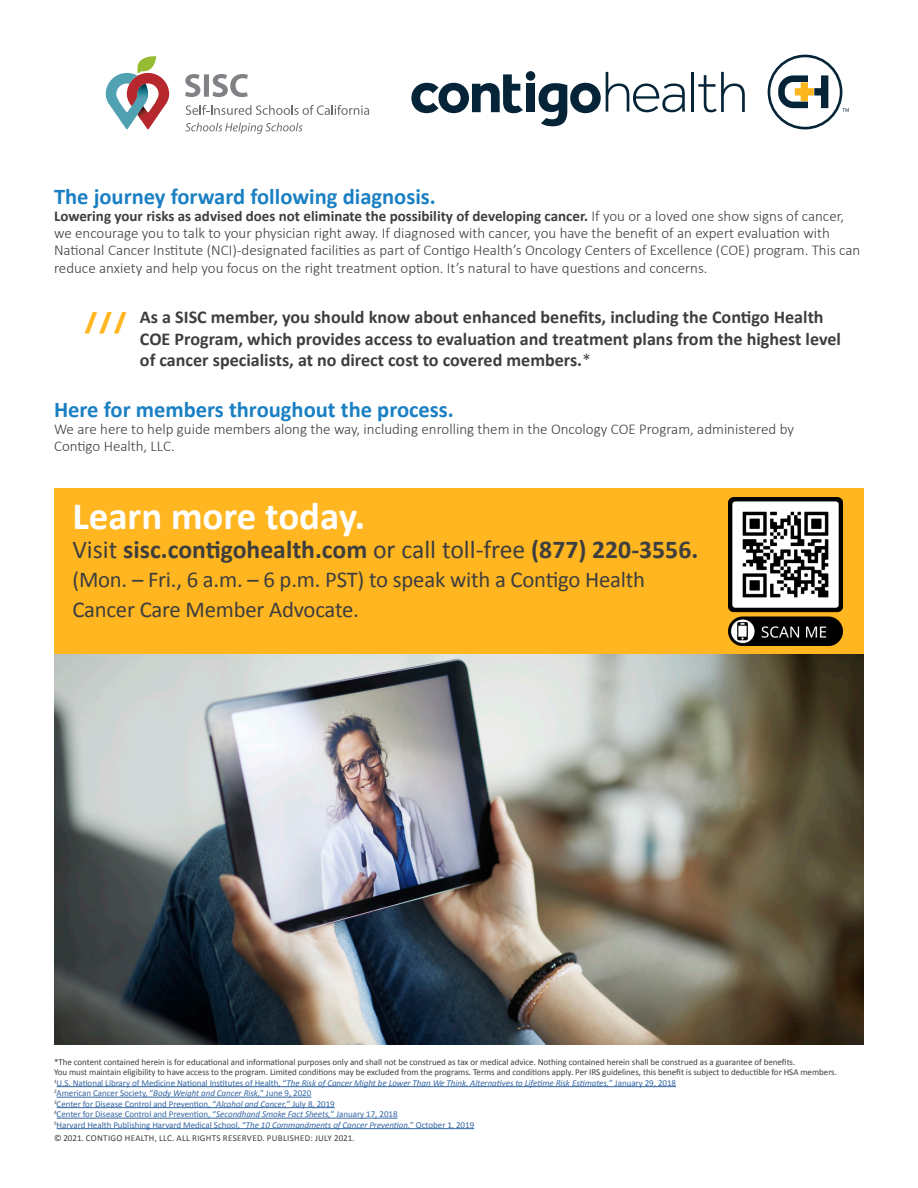
<style>
.page{position:relative;width:918px;height:1188px;background:#fff}
.page>*{position:absolute;margin:0;border:0;box-sizing:border-box;transform-origin:0 0}
.body3{font:700 38.85px "Calibri";color:#fff}
.t1{font:700 30.6px "Effra";color:#ffb620}
.body3-2{font:700 25.65px "Calibri";color:#3e3e3f}
.body3-3{font:22.65px/29.2px "Calibri";letter-spacing:-.01em;color:#3e3e3f}
.body3-4{font:700 22.5px "Calibri";color:#1a80c3}
.body3-5{font:700 18.15px/21.8px "Calibri";color:#3e3e3f}
.body3-6{font:300 15px/17.2px "Calibri";color:#3e3e3f}
.body3-7{font:9px/10.5px "Calibri";letter-spacing:-.005em;color:#3e3e3f}
.body3-8{font:9px "Calibri";letter-spacing:-.005em;color:#3667a4}
.body3-9{font:italic 9px "Calibri";letter-spacing:-.005em;color:#3667a4}
.body3-10{font:9px "Calibri";letter-spacing:.035em;color:#3e3e3f}
.s1{font-weight:700}
.s2{font-weight:300}
.s3{font-weight:400}
.s4{font-style:normal}
.s5{font-style:italic}
</style>
<div class="page">
<hr style="left:57px;top:1086px;width:619px;height:1px;background:#3667a4">
<hr style="left:57px;top:1097px;width:254px;height:1px;background:#3667a4">
<hr style="left:57px;top:1107px;width:278px;height:1px;background:#3667a4">
<hr style="left:57px;top:1118px;width:341px;height:1px;background:#3667a4">
<hr style="left:57px;top:1128px;width:417px;height:1px;background:#3667a4">
<div style="left:54px;top:488px;width:810px;height:166px;background:#ffb620"></div>
<hr style="left:692px;top:72px;width:2px;height:40px;background:#052438">
<svg style="left:698px;top:72px;width:47px;height:40px"></svg>
<svg style="left:411px;top:74px;width:112px;height:39px"></svg>
<svg style="left:539px;top:72px;width:146px;height:54px"></svg>
<div style="left:526px;top:84px;width:9px;height:28px;background:#052438"></div>
<div style="left:526px;top:71px;width:9px;height:10px;background:#052438;border-radius:50%"></div>
<svg style="left:768px;top:55px;width:81px;height:74px"></svg>
<svg style="left:106px;top:56px;width:63px;height:73px"></svg>
<svg style="left:186px;top:105px;width:183px;height:10px"></svg>
<svg style="left:185px;top:123px;width:117px;height:11px"></svg>
<svg style="left:185px;top:74px;width:63px;height:23px"></svg>
<img style="left:54px;top:654px;width:810px;height:390px">
<img style="left:728px;top:497px;width:114px;height:148px">
<p class="body3-4" style="left:54px;top:182px;width:383px">The journey forward following diagnosis.</p>
<p class="body3-6" style="left:54px;top:207px;width:808px"><span class="s1">Lowering your risks as advised does not eliminate the possibility of developing cancer.</span> If you or a loved one show signs of cancer, we encourage you to talk to your physician right away. If diagnosed with cancer, you have the benefit of an expert evaluation with National Cancer Institute (NCI)-designated facilities as part of Contigo Health’s Oncology Centers of Excellence (COE) program. This can reduce anxiety and help you focus on the right treatment option. It’s natural to have questions and concerns.</p>
<p class="t1" style="left:84px;top:305px;width:45px">/ / /</p>
<p class="body3-5" style="left:140px;top:306px;width:703px">As a SISC member, you should know about enhanced benefits, including the Contigo Health<br>COE Program, which provides access to evaluation and treatment plans from the highest level of cancer specialists, at no direct cost to covered members.<span class="s2">*</span></p>
<p class="body3-4" style="left:54px;top:395px;width:401px">Here for members throughout the process.</p>
<p class="body3-6" style="left:54px;top:420px;width:742px">We are here to help guide members along the way, including enrolling them in the Oncology COE Program, administered by<br>Contigo Health, LLC.</p>
<p class="body3" style="left:72px;top:491px;width:294px">Learn more today.</p>
<p class="body3-2" style="left:72px;top:533px;width:627px"><span class="s3">Visit</span> sisc.contigohealth.com <span class="s3">or call toll-free</span> (877) 220-3556.</p>
<p class="body3-3" style="left:72px;top:565px;width:574px">(Mon. – Fri., 6 a.m. – 6 p.m. PST) to speak with a Contigo Health<br>Cancer Care Member Advocate.</p>
<p class="body3-7" style="left:54px;top:1056px;width:785px">*The content contained herein is for educational and informational purposes only and shall not be construed as tax or medical advice. Nothing contained herein shall be construed as a guarantee of benefits.<br>You must maintain eligibility to have access to the program. Limited conditions may be excluded from the programs. Terms and conditions apply. Per IRS guidelines, this benefit is subject to deductible for HSA members.</p>
<p class="body3-9" style="left:54px;top:1077px;width:624px"><sup>1</sup><span class="s4">U.S. National Library of Medicine National Institutes of Health, “</span>The Risk of Cancer Might be Lower Than We Think. Alternatives to Lifetime Risk Estimates,<span class="s4">” January 29, 2018</span></p>
<p class="body3-8" style="left:54px;top:1087px;width:259px"><sup>2</sup>American Cancer Society, “<span class="s5">Body Weight and Cancer Risk,</span>” June 9, 2020</p>
<p class="body3-8" style="left:54px;top:1098px;width:282px"><sup>3</sup>Center for Disease Control and Prevention, “<span class="s5">Alcohol and Cancer,</span>” July 8, 2019</p>
<p class="body3-8" style="left:54px;top:1108px;width:345px"><sup>4</sup>Center for Disease Control and Prevention, “<span class="s5">Secondhand Smoke Fact Sheets,</span>” January 17, 2018</p>
<p class="body3-8" style="left:54px;top:1119px;width:422px"><sup>5</sup>Harvard Health Publishing Harvard Medical School, “<span class="s5">The 10 Commandments of Cancer Prevention,</span>” October 1, 2019</p>
<p class="body3-10" style="left:54px;top:1132px;width:302px">© 2021. CONTIGO HEALTH, LLC. ALL RIGHTS RESERVED. PUBLISHED: JULY 2021.</p>
</div>
